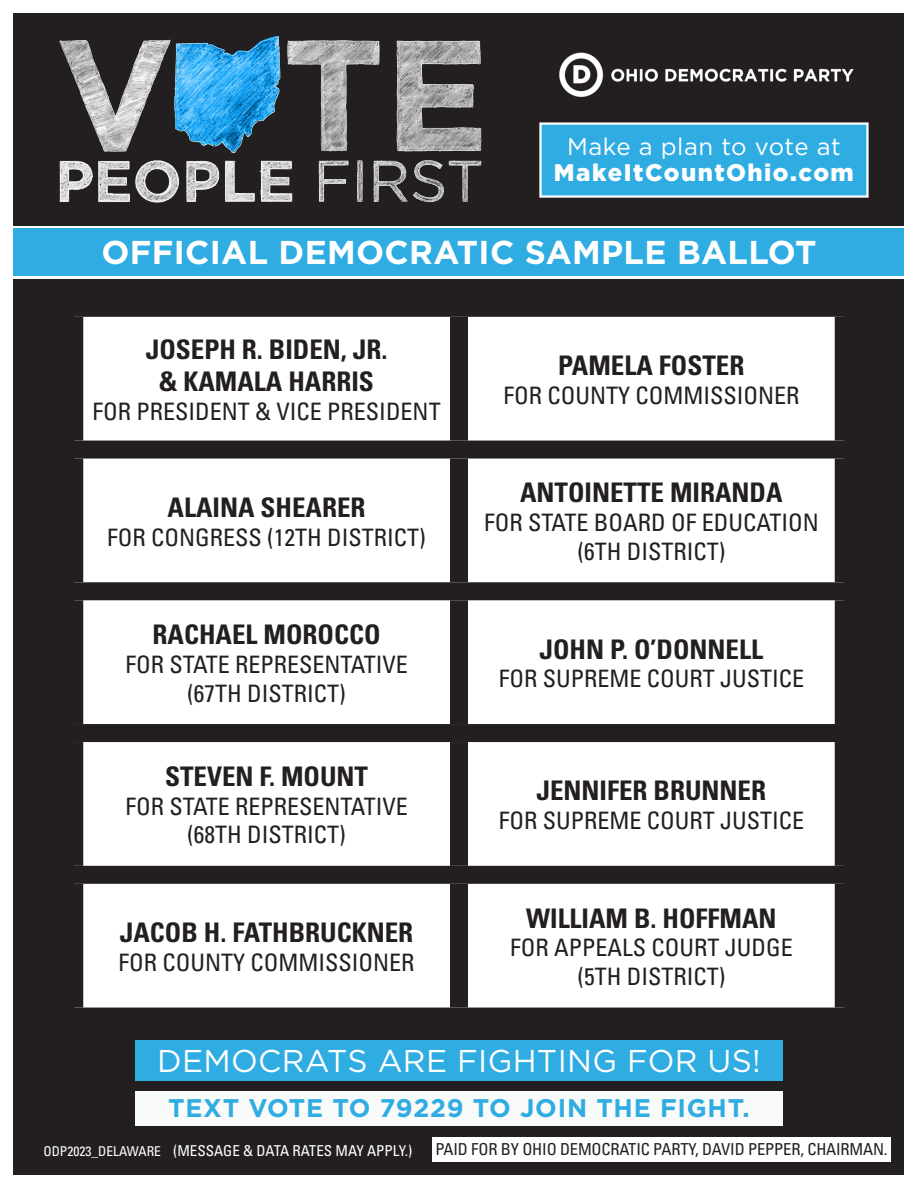
<style>
.page{position:relative;width:918px;height:1188px;background:#fff}
.page>*{position:absolute;margin:0;border:0;box-sizing:border-box;transform-origin:0 0}
.t1{font:700 33px "Gotham";letter-spacing:.01em;color:#fff}
.t2{font:31.5px "Gotham";letter-spacing:.01em;color:#fff}
.Name_Bold_18pt{font:700 condensed 27px/32.4px "Univers";color:#231f20;text-align:center}
.t3{font:700 25.5px "Gotham";letter-spacing:.03em;color:#2face2}
.Position_Title_16pt{font:condensed 24px/28.8px "Univers";color:#231f20;text-align:center}
.Name_Bold_18pt-2{font:condensed 24px/28.8px "Univers";color:#231f20;text-align:center}
.t4{font:900 24px "Gotham";letter-spacing:.06em;color:#fff}
.t5{font:24px "Gotham";letter-spacing:.02em;color:#fff}
.t6{font:condensed 16.5px "Univers";letter-spacing:-.01em;color:#231f20}
.t7{font:condensed 15px "Univers";color:#fff}
.t8{font:condensed 13.5px "Univers";color:#fff}
</style>
<div class="page">
<div style="left:14px;top:14px;width:890px;height:212px;background:#231f20"></div>
<div style="left:14px;top:279px;width:890px;height:895px;background:#231f20"></div>
<img style="left:559px;top:52px;width:295px;height:45px">
<svg style="left:539px;top:122px;width:330px;height:76px;background:#3dafe0"></svg>
<div style="left:14px;top:229px;width:890px;height:47px;background:#2face2"></div>
<div style="left:135px;top:1041px;width:648px;height:40px;background:#2face2"></div>
<div style="left:135px;top:1092px;width:648px;height:34px;background:#f9fafa"></div>
<img style="left:59px;top:36px;width:423px;height:167px">
<div style="left:432px;top:1138px;width:459px;height:24px;background:#fff"></div>
<div style="left:83px;top:317px;width:752px;height:691px;background:#fff"></div>
<div style="left:450px;top:317px;width:18px;height:124px;background:#231f20"></div>
<div style="left:65px;top:441px;width:394px;height:18px;background:#231f20"></div>
<div style="left:459px;top:441px;width:394px;height:18px;background:#231f20"></div>
<div style="left:450px;top:459px;width:18px;height:123px;background:#231f20"></div>
<div style="left:65px;top:582px;width:394px;height:18px;background:#231f20"></div>
<div style="left:459px;top:582px;width:394px;height:18px;background:#231f20"></div>
<div style="left:450px;top:600px;width:18px;height:124px;background:#231f20"></div>
<div style="left:65px;top:724px;width:394px;height:18px;background:#231f20"></div>
<div style="left:459px;top:724px;width:394px;height:18px;background:#231f20"></div>
<div style="left:450px;top:742px;width:18px;height:124px;background:#231f20"></div>
<div style="left:65px;top:866px;width:394px;height:18px;background:#231f20"></div>
<div style="left:459px;top:866px;width:394px;height:18px;background:#231f20"></div>
<div style="left:450px;top:884px;width:18px;height:124px;background:#231f20"></div>
<p class="t5" style="left:567px;top:131px;width:275px">Make a plan to vote at</p>
<p class="t4" style="left:554px;top:158px;width:301px">MakeItCountOhio.com</p>
<h1 class="t1" style="left:101px;top:230px;width:717px">OFFICIAL DEMOCRATIC SAMPLE BALLOT</h1>
<p class="Name_Bold_18pt" style="left:146px;top:333px;width:243px">JOSEPH R. BIDEN, JR. &amp; KAMALA HARRIS</p>
<p class="Position_Title_16pt" style="left:93px;top:397px;width:350px">FOR PRESIDENT &amp; VICE PRESIDENT</p>
<p class="Name_Bold_18pt" style="left:168px;top:491px;width:200px">ALAINA SHEARER</p>
<p class="Position_Title_16pt" style="left:107px;top:522px;width:320px">FOR CONGRESS (12TH DISTRICT)</p>
<p class="Name_Bold_18pt" style="left:153px;top:618px;width:230px">RACHAEL MOROCCO</p>
<p class="Position_Title_16pt" style="left:125px;top:650px;width:284px">FOR STATE REPRESENTATIVE (67TH DISTRICT)</p>
<p class="Name_Bold_18pt" style="left:165px;top:760px;width:205px">STEVEN F. MOUNT</p>
<p class="Position_Title_16pt" style="left:125px;top:791px;width:284px">FOR STATE REPRESENTATIVE (68TH DISTRICT)</p>
<p class="Name_Bold_18pt" style="left:120px;top:916px;width:295px">JACOB H. FATHBRUCKNER</p>
<p class="Position_Title_16pt" style="left:119px;top:948px;width:298px">FOR COUNTY COMMISSIONER</p>
<p class="Name_Bold_18pt" style="left:558px;top:349px;width:188px">PAMELA FOSTER</p>
<p class="Name_Bold_18pt-2" style="left:503px;top:381px;width:298px">FOR COUNTY COMMISSIONER</p>
<p class="Name_Bold_18pt" style="left:520px;top:476px;width:264px">ANTOINETTE MIRANDA</p>
<p class="Name_Bold_18pt-2" style="left:484px;top:508px;width:336px">FOR STATE BOARD OF EDUCATION (6TH DISTRICT)</p>
<p class="Name_Bold_18pt" style="left:540px;top:633px;width:225px">JOHN P. O’DONNELL</p>
<p class="Name_Bold_18pt-2" style="left:499px;top:664px;width:307px">FOR SUPREME COURT JUSTICE</p>
<p class="Name_Bold_18pt" style="left:537px;top:774px;width:231px">JENNIFER BRUNNER</p>
<p class="Position_Title_16pt" style="left:499px;top:806px;width:307px">FOR SUPREME COURT JUSTICE</p>
<p class="Name_Bold_18pt" style="left:526px;top:902px;width:252px">WILLIAM B. HOFFMAN</p>
<p class="Position_Title_16pt" style="left:510px;top:933px;width:284px">FOR APPEALS COURT JUDGE (5TH DISTRICT)</p>
<h2 class="t2" style="left:157px;top:1040px;width:605px">DEMOCRATS ARE FIGHTING FOR US!</h2>
<p class="t3" style="left:168px;top:1091px;width:583px">TEXT VOTE TO 79229 TO JOIN THE FIGHT.</p>
<p class="t8" style="left:44px;top:1142px;width:119px">ODP2023_DELAWARE</p>
<p class="t7" style="left:173px;top:1141px;width:241px">(MESSAGE &amp; DATA RATES MAY APPLY.)</p>
<p class="t6" style="left:435px;top:1139px;width:454px">PAID FOR BY OHIO DEMOCRATIC PARTY, DAVID PEPPER, CHAIRMAN.</p>
</div>
